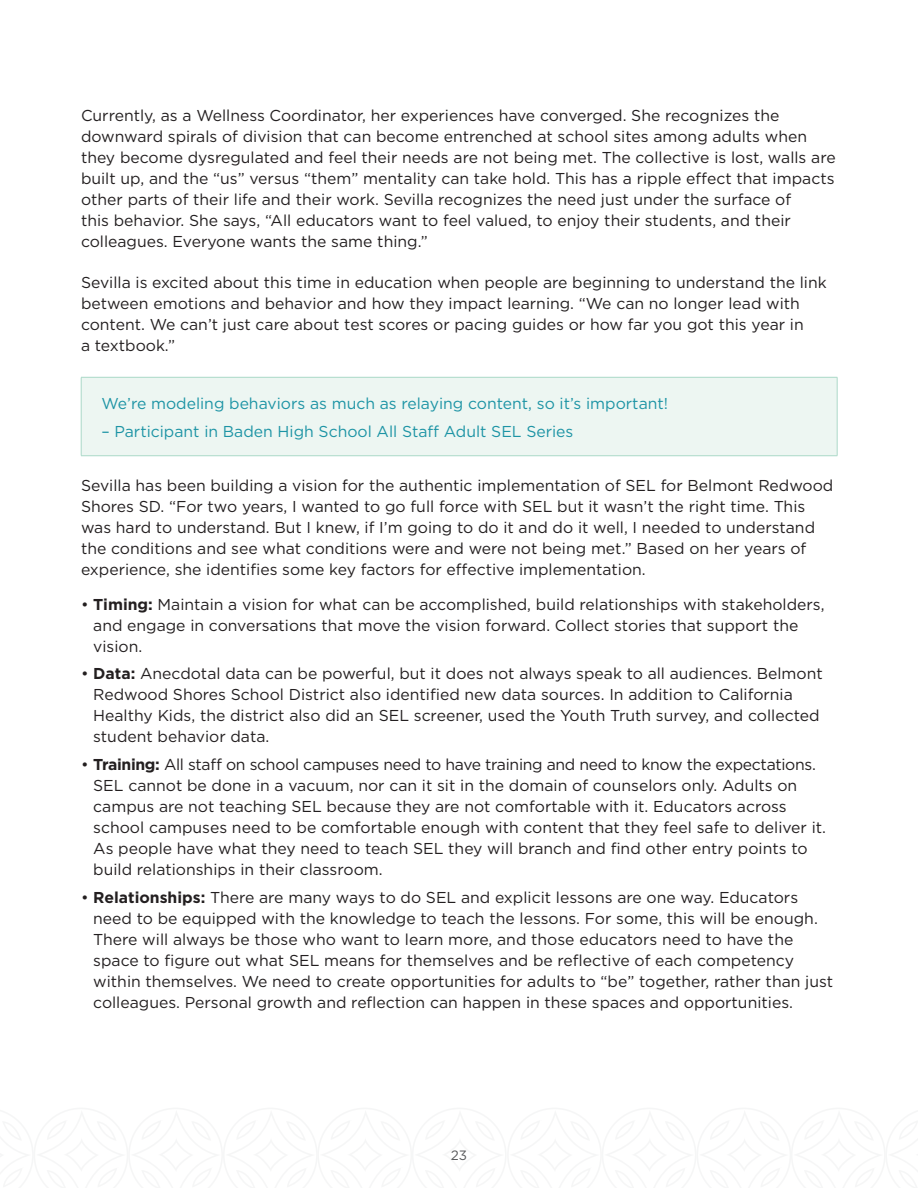
<style>
.page{position:relative;width:918px;height:1188px;background:#fff}
.page>*{position:absolute;margin:0;border:0;box-sizing:border-box;transform-origin:0 0}
.bullets{font:15.75px/21px "Gotham";color:#231f20}
.body_copy{font:15.75px/21px "Gotham";color:#231f20}
.Callout_copy_in_boxes{font:15.75px "Gotham";color:#1d94a5}
.t1{font:13.5px "Gotham";color:#57585a}
.s1{font-weight:700}
</style>
<div class="page">
<div style="left:81px;top:377px;width:756px;height:79px;background:#edf6f2"></div>
<hr style="left:81px;top:377px;width:756px;height:1px;background:#abd9c8">
<hr style="left:81px;top:377px;width:1px;height:79px;background:#abd9c8">
<hr style="left:837px;top:377px;width:1px;height:79px;background:#abd9c8">
<hr style="left:81px;top:455px;width:756px;height:1px;background:#abd9c8">
<p class="body_copy" style="left:81px;top:104px;width:756px">Currently, as a Wellness Coordinator, her experiences have converged. She recognizes the downward spirals of division that can become entrenched at school sites among adults when they become dysregulated and feel their needs are not being met. The collective is lost, walls are built up, and the “us” versus “them” mentality can take hold. This has a ripple effect that impacts other parts of their life and their work. Sevilla recognizes the need just under the surface of<br>this behavior. She says, “All educators want to feel valued, to enjoy their students, and their colleagues. Everyone wants the same thing.”</p>
<p class="body_copy" style="left:81px;top:271px;width:747px">Sevilla is excited about this time in education when people are beginning to understand the link between emotions and behavior and how they impact learning. “We can no longer lead with content. We can’t just care about test scores or pacing guides or how far you got this year in<br>a textbook.”</p>
<p class="Callout_copy_in_boxes" style="left:101px;top:393px;width:568px">We’re modeling behaviors as much as relaying content, so it’s important!</p>
<p class="Callout_copy_in_boxes" style="left:101px;top:421px;width:474px">– Participant in Baden High School All Staff Adult SEL Series</p>
<p class="body_copy" style="left:81px;top:475px;width:754px">Sevilla has been building a vision for the authentic implementation of SEL for Belmont Redwood Shores SD. “For two years, I wanted to go full force with SEL but it wasn’t the right time. This was hard to understand. But I knew, if I’m going to do it and do it well, I needed to understand the conditions and see what conditions were and were not being met.” Based on her years of experience, she identifies some key factors for effective implementation.</p>
<p class="bullets" style="left:93px;top:593px;width:733px;text-indent:-12px">• <span class="s1">Timing:</span> Maintain a vision for what can be accomplished, build relationships with stakeholders, and engage in conversations that move the vision forward. Collect stories that support the vision.</p>
<p class="bullets" style="left:93px;top:663px;width:731px;text-indent:-12px">• <span class="s1">Data:</span> Anecdotal data can be powerful, but it does not always speak to all audiences. Belmont Redwood Shores School District also identified new data sources. In addition to California Healthy Kids, the district also did an SEL screener, used the Youth Truth survey, and collected student behavior data.</p>
<p class="bullets" style="left:93px;top:754px;width:734px;text-indent:-12px">• <span class="s1">Training:</span> All staff on school campuses need to have training and need to know the expectations.<br>SEL cannot be done in a vacuum, nor can it sit in the domain of counselors only. Adults on campus are not teaching SEL because they are not comfortable with it. Educators across school campuses need to be comfortable enough with content that they feel safe to deliver it.<br>As people have what they need to teach SEL they will branch and find other entry points to build relationships in their classroom.</p>
<p class="bullets" style="left:93px;top:887px;width:741px;text-indent:-12px">• <span class="s1">Relationships:</span> There are many ways to do SEL and explicit lessons are one way. Educators need to be equipped with the knowledge to teach the lessons. For some, this will be enough.<br>There will always be those who want to learn more, and those educators need to have the space to figure out what SEL means for themselves and be reflective of each competency within themselves. We need to create opportunities for adults to “be” together, rather than just colleagues. Personal growth and reflection can happen in these spaces and opportunities.</p>
<p class="t1" style="left:451px;top:1146px;width:18px">23</p>
</div>
